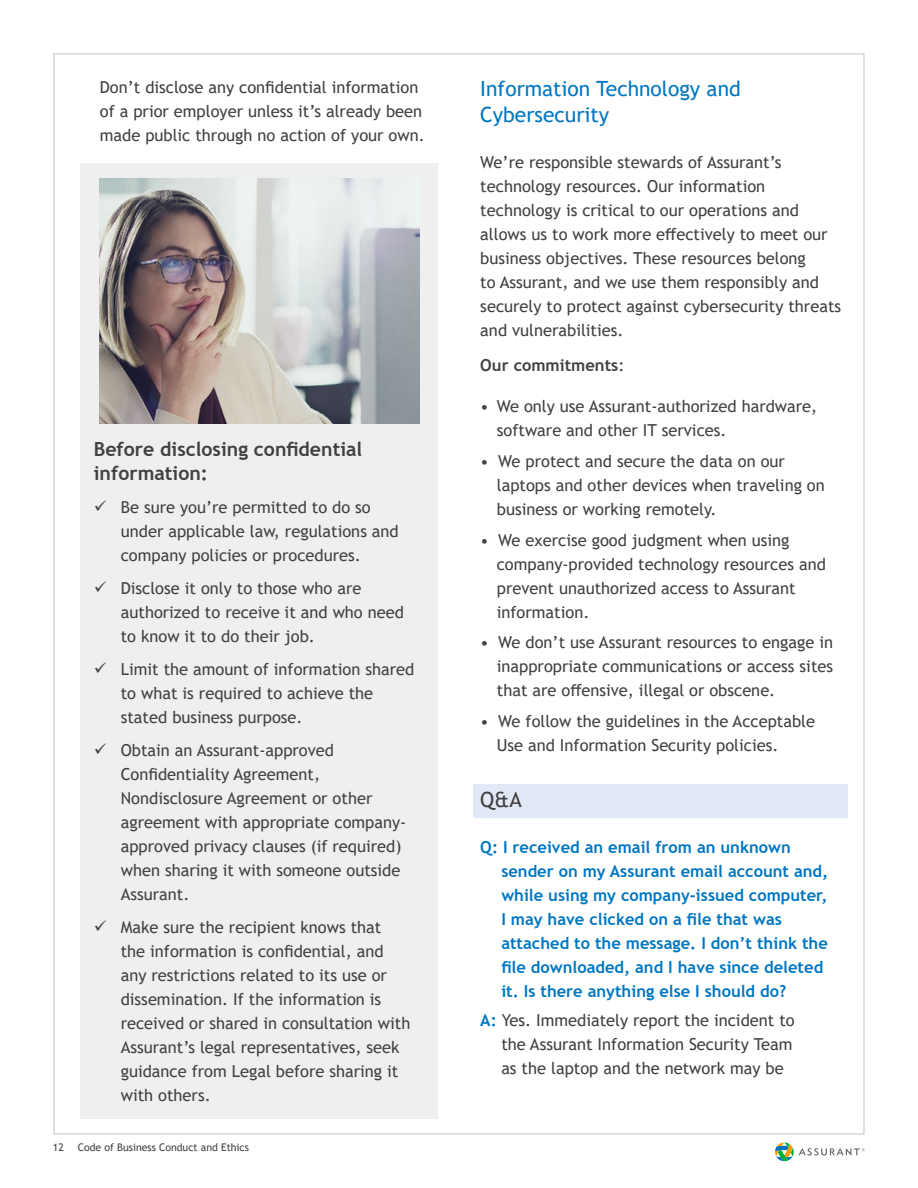
<style>
.page{position:relative;width:918px;height:1188px;background:#fff}
.page>*{position:absolute;margin:0;border:0;box-sizing:border-box;transform-origin:0 0}
.t1{font:21px/25.2px "Trebuchet MS";color:#0077c1}
.t2{font:21px "Trebuchet MS";color:#414042}
.t3{font:700 19.5px/24px "Trebuchet MS";color:#414042}
.t4{font:16.5px/24px "Trebuchet MS";color:#414042}
.t5{font:700 16.5px/24px "Trebuchet MS";color:#0077c1}
.t6{font:700 16.5px "Trebuchet MS";color:#414042}
.t7{font:10.5px "Trebuchet MS";color:#414042}
.s1{font-weight:400}
.s2{font-weight:700;color:#0077c1}
</style>
<div class="page">
<svg style="left:775px;top:1143px;width:90px;height:18px"></svg>
<div style="left:474px;top:785px;width:374px;height:33px;background:#e1e9f6"></div>
<div style="left:80px;top:163px;width:358px;height:956px;background:#efeff0"></div>
<img style="left:99px;top:178px;width:321px;height:245px">
<p class="t4" style="left:100px;top:75px;width:326px">Don’t disclose any confidential information of a prior employer unless it’s already been made public through no action of your own.</p>
<p class="t1" style="left:480px;top:76px;width:262px">Information Technology and<br>Cybersecurity</p>
<p class="t4" style="left:480px;top:150px;width:362px">We’re responsible stewards of Assurant’s technology resources. Our information technology is critical to our operations and allows us to work more effectively to meet our business objectives. These resources belong<br>to Assurant, and we use them responsibly and securely to protect against cybersecurity threats and vulnerabilities.</p>
<p class="t6" style="left:480px;top:355px;width:146px">Our commitments<span class="s1">:</span></p>
<p class="t4" style="left:497px;top:394px;width:322px;text-indent:-16px">• We only use Assurant-authorized hardware, software and other IT services.</p>
<p class="t4" style="left:497px;top:449px;width:329px;text-indent:-16px">• We protect and secure the data on our laptops and other devices when traveling on business or working remotely.</p>
<p class="t4" style="left:497px;top:528px;width:331px;text-indent:-16px">• We exercise good judgment when using company-provided technology resources and prevent unauthorized access to Assurant information.</p>
<p class="t4" style="left:497px;top:630px;width:338px;text-align:justify;text-indent:-16px">• We don’t use Assurant resources to engage in inappropriate communications or access sites that are offensive, illegal or obscene.</p>
<p class="t4" style="left:497px;top:709px;width:320px;text-indent:-16px">• We follow the guidelines in the Acceptable<br>Use and Information Security policies.</p>
<p class="t2" style="left:480px;top:786px;width:43px">Q&amp;A</p>
<p class="t5" style="left:501px;top:836px;width:328px;text-indent:-21px">Q: I received an email from an unknown sender on my Assurant email account and, while using my company-issued computer, I may have clicked on a file that was attached to the message. I don’t think the file downloaded, and I have since deleted it. Is there anything else I should do?</p>
<p class="t4" style="left:501px;top:1008px;width:295px;text-indent:-21px"><span class="s2">A:</span> Yes. Immediately report the incident to the Assurant Information Security Team as the laptop and the network may be</p>
<p class="t3" style="left:94px;top:437px;width:270px">Before disclosing confidential information:</p>
<p class="t4" style="left:121px;top:495px;width:280px">Be sure you’re permitted to do so under applicable law, regulations and company policies or procedures.</p>
<p class="t4" style="left:121px;top:576px;width:285px">Disclose it only to those who are authorized to receive it and who need to know it to do their job.</p>
<p class="t4" style="left:121px;top:657px;width:295px">Limit the amount of information shared to what is required to achieve the stated business purpose.</p>
<p class="t4" style="left:121px;top:738px;width:287px">Obtain an Assurant-approved<br>Confidentiality Agreement,<br>Nondisclosure Agreement or other agreement with appropriate company&shy;approved privacy clauses (if required) when sharing it with someone outside<br>Assurant.</p>
<p class="t4" style="left:121px;top:915px;width:291px">Make sure the recipient knows that<br>the information is confidential, and any restrictions related to its use or dissemination. If the information is received or shared in consultation with Assurant’s legal representatives, seek guidance from Legal before sharing it with others.</p>
<p class="t7" style="left:53px;top:1141px;width:13px">12</p>
<p class="t7" style="left:78px;top:1141px;width:173px">Code of Business Conduct and Ethics</p>
</div>
